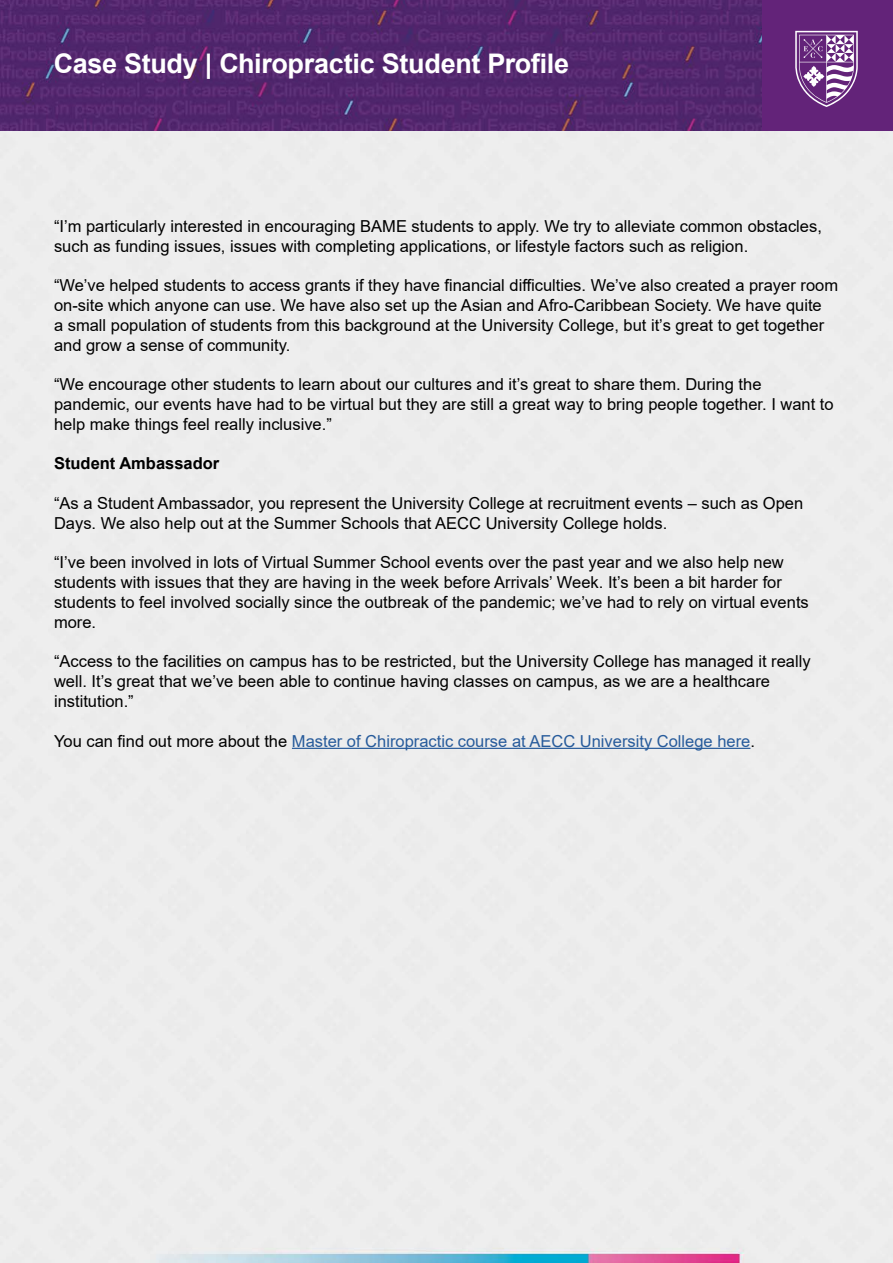
<style>
.page{position:relative;width:893px;height:1263px;background:#fff}
.page>*{position:absolute;margin:0;border:0;box-sizing:border-box;transform-origin:0 0}
.t1{font:700 27px "Arial";letter-spacing:-.015em;color:#fff}
.t2{font:16.5px/19.8px "Arial";color:#000}
.t3{font:16.5px "Arial";color:#275b9b}
.t4{font:700 16.5px "Arial";color:#000}
.s1{color:#000}
</style>
<div class="page">
<div style="left:0;top:131px;width:893px;height:1131px;background:#ededed"></div>
<img style="left:0;top:0;width:763px;height:131px">
<div style="left:763px;top:0;width:130px;height:131px;background:#632379"></div>
<svg style="left:795px;top:31px;width:63px;height:76px"></svg>
<hr style="left:292px;top:748px;width:458px;height:1px;background:#275b9b">
<h1 class="t1" style="left:54px;top:44px;width:517px">Case Study | Chiropractic Student Profile</h1>
<p class="t2" style="left:54px;top:216px;width:769px">“I’m particularly interested in encouraging BAME students to apply. We try to alleviate common obstacles, such as funding issues, issues with completing applications, or lifestyle factors such as religion.</p>
<p class="t2" style="left:54px;top:275px;width:786px">“We’ve helped students to access grants if they have financial difficulties. We’ve also created a prayer room on-site which anyone can use. We have also set up the Asian and Afro-Caribbean Society. We have quite<br>a small population of students from this background at the University College, but it’s great to get together and grow a sense of community.</p>
<p class="t2" style="left:54px;top:374px;width:781px">“We encourage other students to learn about our cultures and it’s great to share them. During the pandemic, our events have had to be virtual but they are still a great way to bring people together. I want to help make things feel really inclusive.”</p>
<p class="t4" style="left:54px;top:452px;width:167px">Student Ambassador</p>
<p class="t2" style="left:54px;top:493px;width:751px">“As a Student Ambassador, you represent the University College at recruitment events – such as Open<br>Days. We also help out at the Summer Schools that AECC University College holds.</p>
<p class="t2" style="left:54px;top:552px;width:756px">“I’ve been involved in lots of Virtual Summer School events over the past year and we also help new students with issues that they are having in the week before Arrivals’ Week. It’s been a bit harder for students to feel involved socially since the outbreak of the pandemic; we’ve had to rely on virtual events more.</p>
<p class="t2" style="left:54px;top:651px;width:758px">“Access to the facilities on campus has to be restricted, but the University College has managed it really well. It’s great that we’ve been able to continue having classes on campus, as we are a healthcare institution.”</p>
<p class="t3" style="left:54px;top:729px;width:703px"><span class="s1">You can find out more about the</span> Master of Chiropractic course at AECC University College here<span class="s1">.</span></p>
</div>
